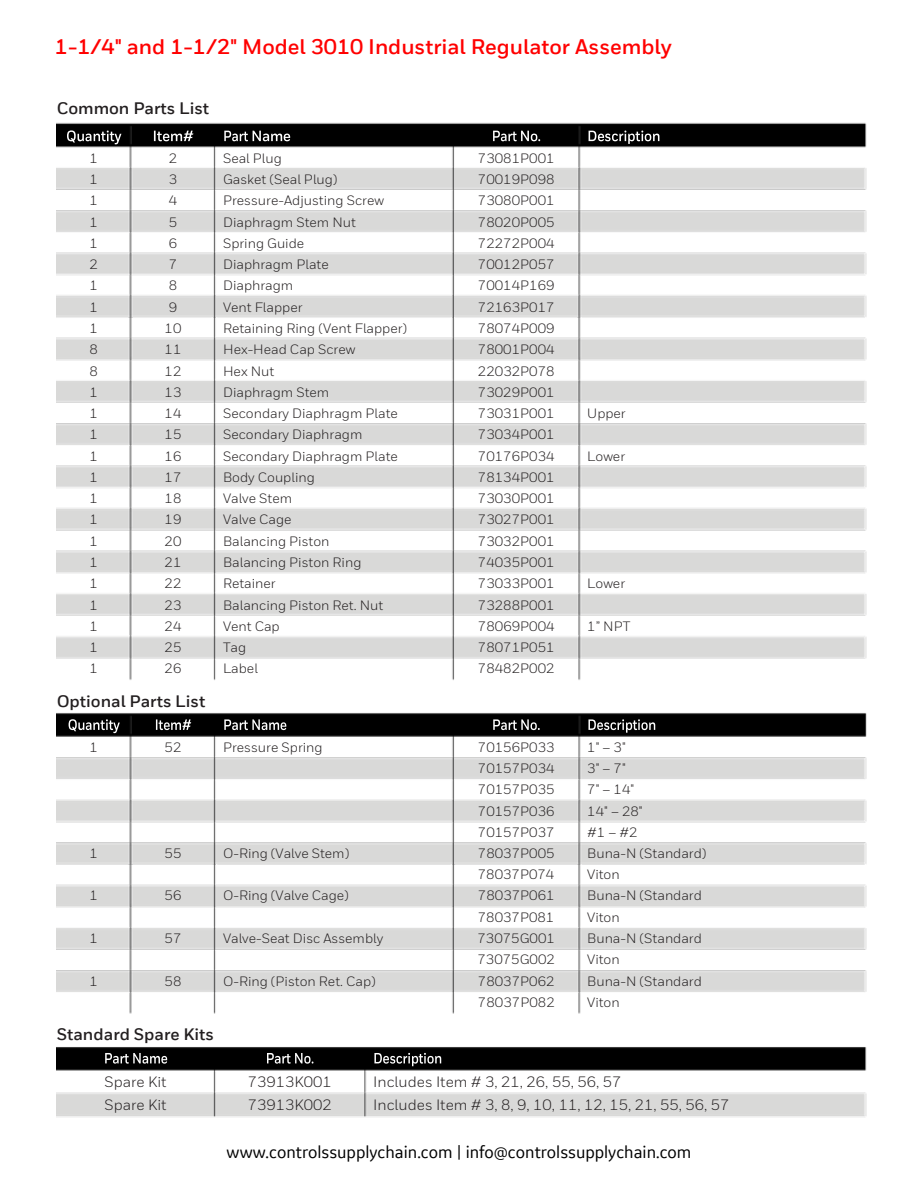
<style>
.page{position:relative;width:918px;height:1188px;background:#fff}
.page>*{position:absolute;margin:0;border:0;box-sizing:border-box;transform-origin:0 0}
.t1{font:700 21px "Honeywell Sans Web";color:#f00}
.t2{font:18px "GE Sans";color:#000}
.t3{font:700 16.65px "Honeywell Sans Web";color:#231f20}
.t4{font:700 16.5px "Honeywell Sans Web";color:#231f20}
.t5{font:15px "Honeywell Sans Web";color:#231f20}
.t6{font:13.5px "Honeywell Sans Web";color:#231f20}
</style>
<div class="page">
<img style="left:57px;top:122px;width:810px;height:996px">
<svg style="left:67px;top:130px;width:54px;height:14px"></svg>
<svg style="left:154px;top:131px;width:39px;height:10px"></svg>
<svg style="left:224px;top:131px;width:66px;height:10px"></svg>
<svg style="left:493px;top:131px;width:47px;height:10px"></svg>
<svg style="left:589px;top:131px;width:70px;height:13px"></svg>
<svg style="left:69px;top:719px;width:51px;height:14px"></svg>
<svg style="left:156px;top:719px;width:35px;height:11px"></svg>
<svg style="left:224px;top:719px;width:62px;height:11px"></svg>
<svg style="left:493px;top:719px;width:47px;height:11px"></svg>
<svg style="left:588px;top:719px;width:67px;height:14px"></svg>
<svg style="left:105px;top:1053px;width:62px;height:11px"></svg>
<svg style="left:267px;top:1053px;width:46px;height:11px"></svg>
<svg style="left:374px;top:1053px;width:67px;height:13px"></svg>
<h1 class="t1" style="left:55px;top:34px;width:618px">1-1/4" and 1-1/2" Model 3010 Industrial Regulator Assembly</h1>
<p class="t3" style="left:57px;top:98px;width:154px">Common Parts List</p>
<p class="t6" style="left:90px;top:150px;width:10px">1</p>
<p class="t6" style="left:169px;top:150px;width:10px">2</p>
<p class="t6" style="left:223px;top:150px;width:60px">Seal Plug</p>
<p class="t6" style="left:478px;top:150px;width:78px">73081P001</p>
<p class="t6" style="left:90px;top:171px;width:10px">1</p>
<p class="t6" style="left:169px;top:171px;width:10px">3</p>
<p class="t6" style="left:223px;top:171px;width:116px">Gasket (Seal Plug)</p>
<p class="t6" style="left:478px;top:171px;width:78px">70019P098</p>
<p class="t6" style="left:90px;top:193px;width:10px">1</p>
<p class="t6" style="left:169px;top:193px;width:10px">4</p>
<p class="t6" style="left:223px;top:193px;width:163px">Pressure-Adjusting Screw</p>
<p class="t6" style="left:478px;top:193px;width:78px">73080P001</p>
<p class="t6" style="left:90px;top:214px;width:10px">1</p>
<p class="t6" style="left:169px;top:214px;width:10px">5</p>
<p class="t6" style="left:223px;top:214px;width:134px">Diaphragm Stem Nut</p>
<p class="t6" style="left:478px;top:214px;width:78px">78020P005</p>
<p class="t6" style="left:90px;top:235px;width:10px">1</p>
<p class="t6" style="left:169px;top:235px;width:10px">6</p>
<p class="t6" style="left:223px;top:235px;width:83px">Spring Guide</p>
<p class="t6" style="left:478px;top:235px;width:78px">72272P004</p>
<p class="t6" style="left:90px;top:256px;width:10px">2</p>
<p class="t6" style="left:169px;top:256px;width:10px">7</p>
<p class="t6" style="left:223px;top:256px;width:107px">Diaphragm Plate</p>
<p class="t6" style="left:478px;top:256px;width:78px">70012P057</p>
<p class="t6" style="left:90px;top:278px;width:10px">1</p>
<p class="t6" style="left:169px;top:278px;width:10px">8</p>
<p class="t6" style="left:223px;top:278px;width:72px">Diaphragm</p>
<p class="t6" style="left:478px;top:278px;width:78px">70014P169</p>
<p class="t6" style="left:90px;top:299px;width:10px">1</p>
<p class="t6" style="left:169px;top:299px;width:10px">9</p>
<p class="t6" style="left:223px;top:299px;width:81px">Vent Flapper</p>
<p class="t6" style="left:478px;top:299px;width:78px">72163P017</p>
<p class="t6" style="left:90px;top:320px;width:10px">1</p>
<p class="t6" style="left:165px;top:320px;width:18px">10</p>
<p class="t6" style="left:223px;top:320px;width:186px">Retaining Ring (Vent Flapper)</p>
<p class="t6" style="left:478px;top:320px;width:78px">78074P009</p>
<p class="t6" style="left:90px;top:342px;width:10px">8</p>
<p class="t6" style="left:165px;top:342px;width:18px">11</p>
<p class="t6" style="left:223px;top:342px;width:134px">Hex-Head Cap Screw</p>
<p class="t6" style="left:478px;top:342px;width:78px">78001P004</p>
<p class="t6" style="left:90px;top:363px;width:10px">8</p>
<p class="t6" style="left:165px;top:363px;width:18px">12</p>
<p class="t6" style="left:223px;top:363px;width:53px">Hex Nut</p>
<p class="t6" style="left:478px;top:363px;width:78px">22032P078</p>
<p class="t6" style="left:90px;top:384px;width:10px">1</p>
<p class="t6" style="left:165px;top:384px;width:18px">13</p>
<p class="t6" style="left:223px;top:384px;width:108px">Diaphragm Stem</p>
<p class="t6" style="left:478px;top:384px;width:78px">73029P001</p>
<p class="t6" style="left:90px;top:405px;width:10px">1</p>
<p class="t6" style="left:165px;top:405px;width:18px">14</p>
<p class="t6" style="left:223px;top:405px;width:176px">Secondary Diaphragm Plate</p>
<p class="t6" style="left:478px;top:405px;width:78px">73031P001</p>
<p class="t6" style="left:587px;top:405px;width:40px">Upper</p>
<p class="t6" style="left:90px;top:427px;width:10px">1</p>
<p class="t6" style="left:165px;top:427px;width:18px">15</p>
<p class="t6" style="left:223px;top:427px;width:141px">Secondary Diaphragm</p>
<p class="t6" style="left:478px;top:427px;width:78px">73034P001</p>
<p class="t6" style="left:90px;top:448px;width:10px">1</p>
<p class="t6" style="left:165px;top:448px;width:18px">16</p>
<p class="t6" style="left:223px;top:448px;width:176px">Secondary Diaphragm Plate</p>
<p class="t6" style="left:478px;top:448px;width:78px">70176P034</p>
<p class="t6" style="left:587px;top:448px;width:39px">Lower</p>
<p class="t6" style="left:90px;top:469px;width:10px">1</p>
<p class="t6" style="left:165px;top:469px;width:18px">17</p>
<p class="t6" style="left:223px;top:469px;width:93px">Body Coupling</p>
<p class="t6" style="left:478px;top:469px;width:78px">78134P001</p>
<p class="t6" style="left:90px;top:490px;width:10px">1</p>
<p class="t6" style="left:165px;top:490px;width:18px">18</p>
<p class="t6" style="left:223px;top:490px;width:71px">Valve Stem</p>
<p class="t6" style="left:478px;top:490px;width:78px">73030P001</p>
<p class="t6" style="left:90px;top:512px;width:10px">1</p>
<p class="t6" style="left:165px;top:512px;width:18px">19</p>
<p class="t6" style="left:223px;top:512px;width:70px">Valve Cage</p>
<p class="t6" style="left:478px;top:512px;width:78px">73027P001</p>
<p class="t6" style="left:90px;top:533px;width:10px">1</p>
<p class="t6" style="left:165px;top:533px;width:18px">20</p>
<p class="t6" style="left:223px;top:533px;width:108px">Balancing Piston</p>
<p class="t6" style="left:478px;top:533px;width:78px">73032P001</p>
<p class="t6" style="left:90px;top:554px;width:10px">1</p>
<p class="t6" style="left:165px;top:554px;width:18px">21</p>
<p class="t6" style="left:223px;top:554px;width:140px">Balancing Piston Ring</p>
<p class="t6" style="left:478px;top:554px;width:78px">74035P001</p>
<p class="t6" style="left:90px;top:576px;width:10px">1</p>
<p class="t6" style="left:165px;top:576px;width:18px">22</p>
<p class="t6" style="left:223px;top:576px;width:54px">Retainer</p>
<p class="t6" style="left:478px;top:576px;width:78px">73033P001</p>
<p class="t6" style="left:587px;top:576px;width:39px">Lower</p>
<p class="t6" style="left:90px;top:597px;width:10px">1</p>
<p class="t6" style="left:165px;top:597px;width:18px">23</p>
<p class="t6" style="left:223px;top:597px;width:162px">Balancing Piston Ret. Nut</p>
<p class="t6" style="left:478px;top:597px;width:78px">73288P001</p>
<p class="t6" style="left:90px;top:618px;width:10px">1</p>
<p class="t6" style="left:165px;top:618px;width:18px">24</p>
<p class="t6" style="left:223px;top:618px;width:58px">Vent Cap</p>
<p class="t6" style="left:478px;top:618px;width:78px">78069P004</p>
<p class="t6" style="left:587px;top:618px;width:45px">1” NPT</p>
<p class="t6" style="left:90px;top:639px;width:10px">1</p>
<p class="t6" style="left:165px;top:639px;width:18px">25</p>
<p class="t6" style="left:223px;top:639px;width:25px">Tag</p>
<p class="t6" style="left:478px;top:639px;width:78px">78071P051</p>
<p class="t6" style="left:90px;top:661px;width:10px">1</p>
<p class="t6" style="left:165px;top:661px;width:18px">26</p>
<p class="t6" style="left:223px;top:661px;width:36px">Label</p>
<p class="t6" style="left:478px;top:661px;width:78px">78482P002</p>
<p class="t4" style="left:57px;top:691px;width:150px">Optional Parts List</p>
<p class="t6" style="left:90px;top:739px;width:10px">1</p>
<p class="t6" style="left:165px;top:739px;width:18px">52</p>
<p class="t6" style="left:223px;top:739px;width:101px">Pressure Spring</p>
<p class="t6" style="left:478px;top:739px;width:78px">70156P033</p>
<p class="t6" style="left:587px;top:739px;width:40px">1" – 3"</p>
<p class="t6" style="left:478px;top:760px;width:78px">70157P034</p>
<p class="t6" style="left:587px;top:760px;width:40px">3" – 7"</p>
<p class="t6" style="left:478px;top:781px;width:78px">70157P035</p>
<p class="t6" style="left:587px;top:781px;width:48px">7" – 14"</p>
<p class="t6" style="left:478px;top:803px;width:78px">70157P036</p>
<p class="t6" style="left:587px;top:803px;width:57px">14" – 28"</p>
<p class="t6" style="left:478px;top:824px;width:78px">70157P037</p>
<p class="t6" style="left:587px;top:824px;width:52px">#1 – #2</p>
<p class="t6" style="left:90px;top:845px;width:10px">1</p>
<p class="t6" style="left:165px;top:845px;width:18px">55</p>
<p class="t6" style="left:223px;top:845px;width:128px">O-Ring (Valve Stem)</p>
<p class="t6" style="left:478px;top:845px;width:78px">78037P005</p>
<p class="t6" style="left:587px;top:845px;width:121px">Buna-N (Standard)</p>
<p class="t6" style="left:478px;top:867px;width:78px">78037P074</p>
<p class="t6" style="left:587px;top:867px;width:34px">Viton</p>
<p class="t6" style="left:90px;top:888px;width:10px">1</p>
<p class="t6" style="left:165px;top:888px;width:18px">56</p>
<p class="t6" style="left:223px;top:888px;width:127px">O-Ring (Valve Cage)</p>
<p class="t6" style="left:478px;top:888px;width:78px">78037P061</p>
<p class="t6" style="left:587px;top:888px;width:116px">Buna-N (Standard</p>
<p class="t6" style="left:478px;top:909px;width:78px">78037P081</p>
<p class="t6" style="left:587px;top:909px;width:34px">Viton</p>
<p class="t6" style="left:90px;top:930px;width:10px">1</p>
<p class="t6" style="left:165px;top:930px;width:18px">57</p>
<p class="t6" style="left:223px;top:930px;width:162px">Valve-Seat Disc Assembly</p>
<p class="t6" style="left:477px;top:930px;width:79px">73075G001</p>
<p class="t6" style="left:587px;top:930px;width:116px">Buna-N (Standard</p>
<p class="t6" style="left:477px;top:952px;width:79px">73075G002</p>
<p class="t6" style="left:587px;top:952px;width:34px">Viton</p>
<p class="t6" style="left:90px;top:973px;width:10px">1</p>
<p class="t6" style="left:165px;top:973px;width:18px">58</p>
<p class="t6" style="left:223px;top:973px;width:154px">O-Ring (Piston Ret. Cap)</p>
<p class="t6" style="left:478px;top:973px;width:78px">78037P062</p>
<p class="t6" style="left:587px;top:973px;width:116px">Buna-N (Standard</p>
<p class="t6" style="left:478px;top:994px;width:78px">78037P082</p>
<p class="t6" style="left:587px;top:994px;width:34px">Viton</p>
<p class="t4" style="left:57px;top:1024px;width:159px">Standard Spare Kits</p>
<p class="t5" style="left:105px;top:1072px;width:64px">Spare Kit</p>
<p class="t5" style="left:248px;top:1072px;width:86px">73913K001</p>
<p class="t5" style="left:373px;top:1072px;width:250px">Includes Item # 3, 21, 26, 55, 56, 57</p>
<p class="t5" style="left:105px;top:1096px;width:63px">Spare Kit</p>
<p class="t5" style="left:248px;top:1096px;width:86px">73913K002</p>
<p class="t5" style="left:373px;top:1096px;width:358px">Includes Item # 3, 8, 9, 10, 11, 12, 15, 21, 55, 56, 57</p>
<h2 class="t2" style="left:227px;top:1141px;width:466px">www.controlssupplychain.com | info@controlssupplychain.com</h2>
</div>
